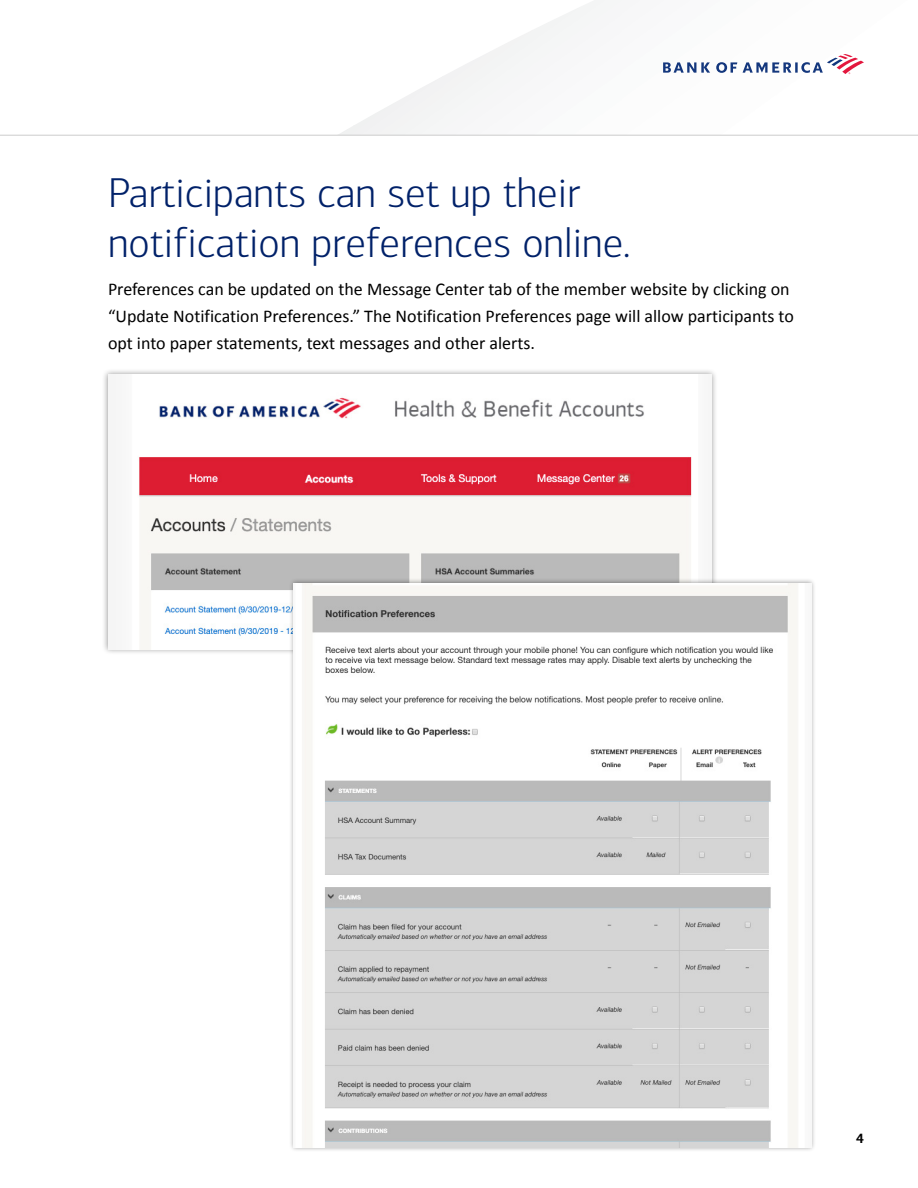
<style>
.page{position:relative;width:918px;height:1188px;background:#fff}
.page>*{position:absolute;margin:0;border:0;box-sizing:border-box;transform-origin:0 0}
.Headline_28_33{font:300 42px/50.4px "Connections";color:#012169}
.Intro_12_18{font:18px/27px "Calibri";color:#000}
.t1{font:700 13.5px "Connections";color:#000}
</style>
<div class="page">
<svg style="left:663px;top:54px;width:201px;height:20px"></svg>
<hr style="left:0;top:135px;width:918px;height:1px;background:#ccc">
<div style="left:102px;top:369px;width:615px;height:286px;background:#000;opacity:.4"></div>
<img style="left:108px;top:375px;width:603px;height:274px">
<div style="left:289px;top:578px;width:527px;height:575px;background:#000;opacity:.4"></div>
<img style="left:294px;top:583px;width:517px;height:565px">
<h2 class="Headline_28_33" style="left:108px;top:168px;width:524px">Participants can set up their notification preferences online.</h2>
<p class="Intro_12_18" style="left:108px;top:275px;width:687px">Preferences can be updated on the Message Center tab of the member website by clicking on “Update Notification Preferences.” The Notification Preferences page will allow participants to opt into paper statements, text messages and other alerts.</p>
<p class="t1" style="left:856px;top:1130px;width:9px">4</p>
</div>
